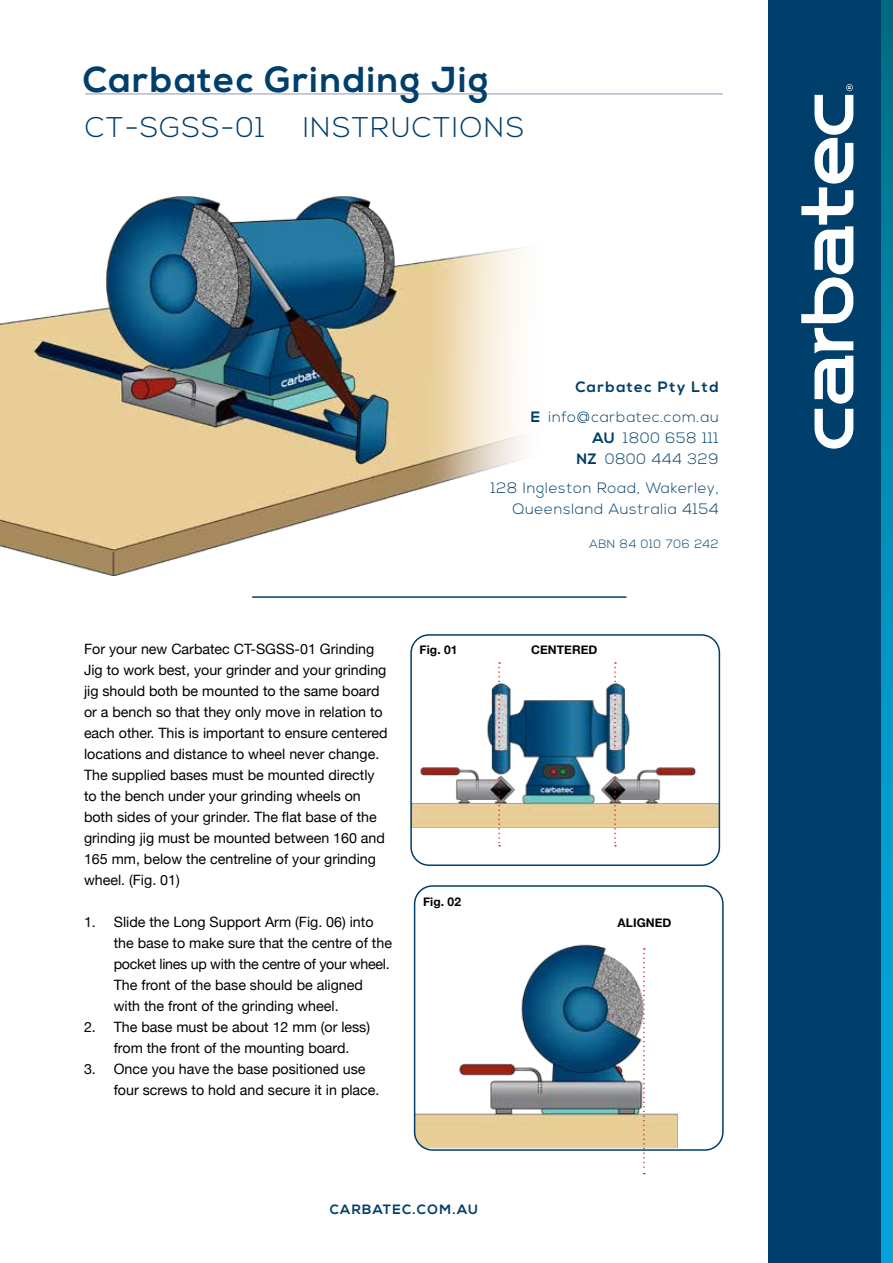
<style>
.page{position:relative;width:893px;height:1263px;background:#fff}
.page>*{position:absolute;margin:0;border:0;box-sizing:border-box;transform-origin:0 0}
.t1{font:700 36px "Nexa";letter-spacing:.05em;color:#003e6b}
.t2{font:300 28.5px "Nexa";letter-spacing:.05em;color:#003e6b}
.t3{font:300 15px/21px "Nexa";letter-spacing:.05em;color:#003f6b;text-align:right}
.t4{font:14.25px/21px "Helvetica Neue";color:#000}
.t5{font:700 13.5px "Nexa";letter-spacing:.1em;color:#003f6b}
.t6{font:700 12px "Helvetica Neue";letter-spacing:.005em;color:#000}
.t7{font:300 12px "Nexa";letter-spacing:.05em;color:#003f6b}
.s1{font-weight:700}
</style>
<div class="page">
<hr style="left:85px;top:94px;width:638px;height:1px;background:#9298b2">
<img style="left:0;top:93px;width:542px;height:482px">
<hr style="left:252px;top:596px;width:374px;height:2px;background:#003f6b">
<div style="left:769px;top:0;width:124px;height:1263px;background:#003f6b"></div>
<svg style="left:881px;top:0;width:12px;height:1263px"></svg>
<svg style="left:801px;top:84px;width:52px;height:365px"></svg>
<img style="left:413px;top:682px;width:304px;height:145px">
<div style="left:410px;top:634px;width:310px;height:232px;border:2px solid #003f6b;border-radius:18px"></div>
<svg style="left:498px;top:662px;width:2px;height:184px"></svg>
<svg style="left:614px;top:662px;width:2px;height:184px"></svg>
<img style="left:415px;top:944px;width:263px;height:204px">
<div style="left:414px;top:885px;width:310px;height:266px;border:2px solid #003f6b;border-radius:18px"></div>
<svg style="left:643px;top:948px;width:2px;height:226px"></svg>
<h1 class="t1" style="left:83px;top:59px;width:407px">Carbatec Grinding Jig</h1>
<h2 class="t2" style="left:85px;top:111px;width:181px">CT-SGSS-01</h2>
<h2 class="t2" style="left:303px;top:111px;width:222px">INSTRUCTIONS</h2>
<p class="t3" style="left:531px;top:373px;width:189px;line-height:29.5px"><span class="s1">Carbatec Pty Ltd<br>E</span> info@carbatec.com.au</p>
<p class="t3" style="left:576px;top:428px;width:144px"><span class="s1">AU</span> 1800 658 111<br><span class="s1">NZ</span> 0800 444 329</p>
<p class="t3" style="left:491px;top:478px;width:230px">128 Ingleston Road, Wakerley,<br>Queensland Australia 4154</p>
<p class="t7" style="left:589px;top:537px;width:131px">ABN 84 010 706 242</p>
<p class="t4" style="left:84px;top:639px;width:305px">For your new Carbatec CT-SGSS-01 Grinding Jig to work best, your grinder and your grinding jig should both be mounted to the same board or a bench so that they only move in relation to each other. This is important to ensure centered locations and distance to wheel never change.<br>The supplied bases must be mounted directly to the bench under your grinding wheels on both sides of your grinder. The flat base of the grinding jig must be mounted between 160 and 165 mm, below the centreline of your grinding wheel. (Fig. 01)</p>
<p class="t4" style="left:114px;top:912px;width:280px;text-indent:-30px">1. Slide the Long Support Arm (Fig. 06) into the base to make sure that the centre of the pocket lines up with the centre of your wheel.<br>The front of the base should be aligned with the front of the grinding wheel.</p>
<p class="t4" style="left:114px;top:1017px;width:258px;text-indent:-30px">2. The base must be about 12 mm (or less) from the front of the mounting board.</p>
<p class="t4" style="left:114px;top:1059px;width:267px;text-indent:-30px">3. Once you have the base positioned use four screws to hold and secure it in place.</p>
<p class="t6" style="left:420px;top:640px;width:39px">Fig. 01</p>
<p class="t6" style="left:531px;top:640px;width:68px">CENTERED</p>
<p class="t6" style="left:423px;top:892px;width:39px">Fig. 02</p>
<p class="t6" style="left:618px;top:913px;width:55px">ALIGNED</p>
<p class="t5" style="left:330px;top:1202px;width:150px">CARBATEC.COM.AU</p>
</div>
